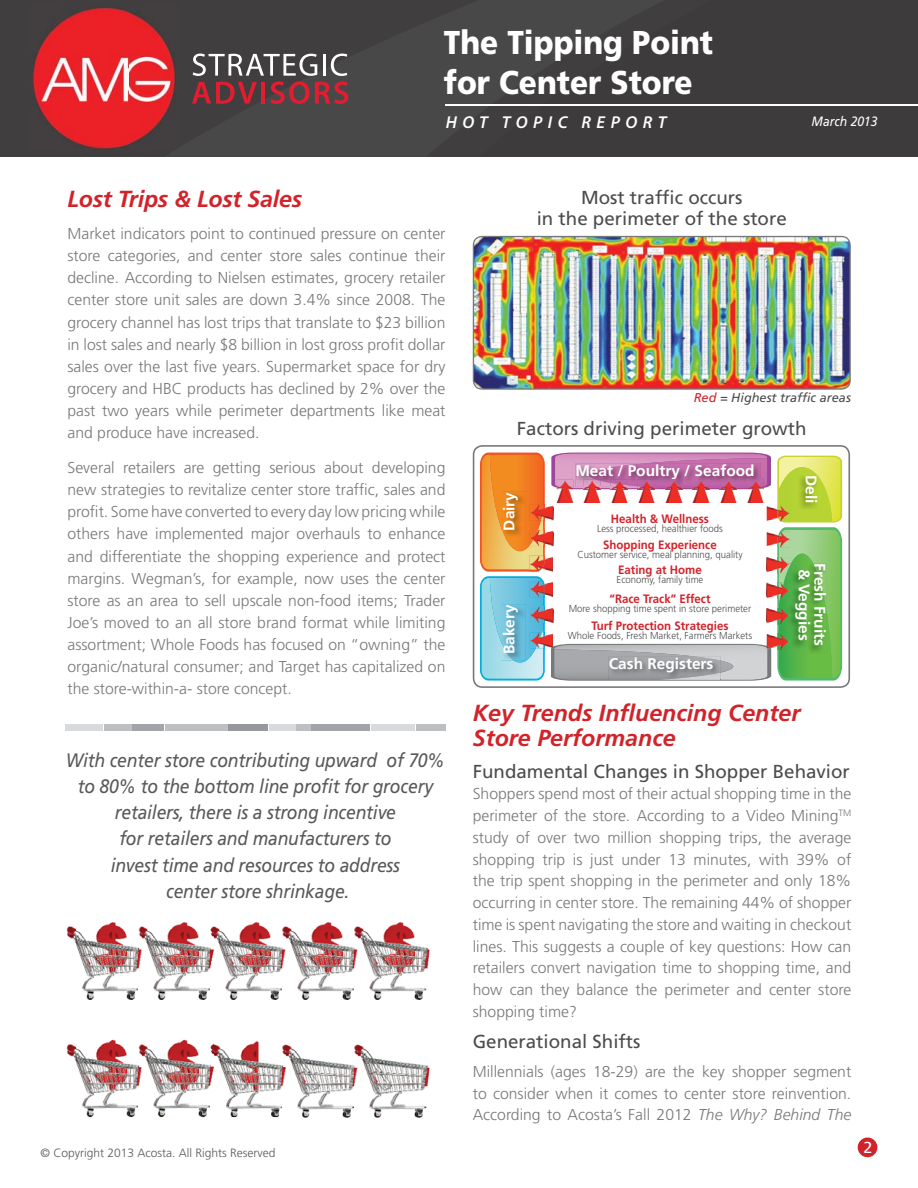
<style>
.page{position:relative;width:918px;height:1188px;background:#fff}
.page>*{position:absolute;margin:0;border:0;box-sizing:border-box;transform-origin:0 0}
.t1{font:900 33px/39.6px "Frutiger";color:#fff;scale:.9 1}
.t2{font:italic 700 23.25px/24.8px "Frutiger";color:#d2232a}
.t3{font:italic 19.5px/26.2px "Frutiger";letter-spacing:-.01em;color:#58595b;text-align:center;scale:.9 1}
.t4{font:18.75px/21.8px "Frutiger";color:#4c4c4e;text-align:center}
.t5{font:italic 600 17.25px "Myriad Pro";letter-spacing:.32em;color:#fff}
.t6{font:15.9px "Frutiger";color:#fff}
.t7{font:300 15.75px/22.2px "Frutiger";color:#77787b;text-align:justify}
.t8{font:700 15.45px "Frutiger";color:#fff}
.t9{font:italic 13.5px "Frutiger";color:#fff;scale:.9 1}
.t10{font:italic 12.75px "Frutiger";color:#4c4c4e}
.t11{font:700 12.15px "Frutiger";color:#d2232a;scale:.94 1}
.t12{font:300 12px "Frutiger";color:#58595b}
.t13{font:300 10.2px "Frutiger";color:#4c4c4e;scale:.94 1}
.s1{color:#d2232a}
.s2{font-style:italic}
</style>
<div class="page">
<div style="left:0;top:0;width:918px;height:157px;background:#403e3f"></div>
<hr style="left:446px;top:104px;width:472px;height:2px;background:#fff">
<div style="left:858px;top:1138px;width:19px;height:19px;background:#d2232a;border-radius:50%"></div>
<img style="left:32px;top:6px;width:144px;height:143px">
<svg style="left:192px;top:54px;width:156px;height:50px"></svg>
<div style="left:65px;top:725px;width:38px;height:6px;background:#d9dadb"></div>
<div style="left:371px;top:725px;width:44px;height:6px;background:#d9dadb"></div>
<div style="left:269px;top:725px;width:26px;height:6px;background:#d9dadb"></div>
<div style="left:229px;top:725px;width:39px;height:6px;background:#96989b"></div>
<div style="left:104px;top:725px;width:27px;height:6px;background:#bdbfc1"></div>
<div style="left:416px;top:725px;width:30px;height:6px;background:#bdbfc1"></div>
<div style="left:296px;top:725px;width:15px;height:6px;background:#bdbfc1"></div>
<div style="left:165px;top:725px;width:63px;height:6px;background:#bdbfc1"></div>
<div style="left:133px;top:725px;width:31px;height:6px;background:#a2a4a7"></div>
<div style="left:312px;top:725px;width:58px;height:6px;background:#a2a4a7"></div>
<img style="left:67px;top:922px;width:71px;height:78px">
<img style="left:142px;top:922px;width:68px;height:78px">
<img style="left:138px;top:926px;width:4px;height:43px">
<img style="left:214px;top:922px;width:68px;height:78px">
<img style="left:210px;top:926px;width:4px;height:43px">
<img style="left:286px;top:922px;width:68px;height:78px">
<img style="left:282px;top:926px;width:4px;height:43px">
<img style="left:358px;top:922px;width:72px;height:78px">
<img style="left:354px;top:926px;width:4px;height:43px">
<img style="left:67px;top:1040px;width:71px;height:77px">
<img style="left:142px;top:1040px;width:140px;height:77px">
<img style="left:138px;top:1044px;width:4px;height:42px">
<img style="left:210px;top:1041px;width:4px;height:76px">
<img style="left:286px;top:1044px;width:68px;height:74px">
<img style="left:282px;top:1044px;width:4px;height:42px">
<img style="left:358px;top:1044px;width:72px;height:74px">
<img style="left:354px;top:1044px;width:4px;height:42px">
<img style="left:473px;top:236px;width:378px;height:154px">
<svg style="left:473px;top:445px;width:377px;height:243px"></svg>
<img style="left:545px;top:505px;width:8px;height:15px">
<img style="left:545px;top:530px;width:8px;height:16px">
<img style="left:545px;top:632px;width:8px;height:16px">
<img style="left:545px;top:607px;width:8px;height:16px">
<svg style="left:480px;top:453px;width:65px;height:228px;background:#bcaa85"></svg>
<img style="left:530px;top:607px;width:13px;height:16px">
<img style="left:530px;top:581px;width:23px;height:16px">
<img style="left:545px;top:556px;width:8px;height:16px">
<img style="left:530px;top:556px;width:15px;height:16px">
<img style="left:530px;top:556px;width:13px;height:14px">
<img style="left:767px;top:634px;width:10px;height:16px">
<svg style="left:552px;top:644px;width:219px;height:37px;background:#aaacae"></svg>
<img style="left:767px;top:608px;width:10px;height:16px">
<img style="left:767px;top:506px;width:10px;height:16px">
<img style="left:767px;top:532px;width:10px;height:15px">
<img style="left:767px;top:557px;width:10px;height:16px">
<img style="left:767px;top:583px;width:10px;height:16px">
<img style="left:556px;top:489px;width:17px;height:14px">
<img style="left:665px;top:489px;width:17px;height:14px">
<img style="left:611px;top:489px;width:17px;height:14px">
<img style="left:719px;top:489px;width:18px;height:14px">
<img style="left:583px;top:489px;width:18px;height:14px">
<img style="left:692px;top:489px;width:17px;height:14px">
<img style="left:638px;top:489px;width:17px;height:14px">
<img style="left:747px;top:489px;width:17px;height:14px">
<svg style="left:551px;top:453px;width:220px;height:36px;background:#c071a4"></svg>
<img style="left:747px;top:480px;width:14px;height:7px">
<svg style="left:777px;top:456px;width:65px;height:225px;background:#8dbf58"></svg>
<h1 class="t1" style="left:444px;top:22px;width:301px">The Tipping Point for Center Store</h1>
<p class="t5" style="left:446px;top:111px;width:222px">HOT TOPIC REPORT</p>
<p class="t9" style="left:812px;top:113px;width:75px">March 2013</p>
<h2 class="t2" style="left:68px;top:187px;width:236px">Lost Trips &amp; Lost Sales</h2>
<p class="t7" style="left:68px;top:223px;width:380px">Market indicators point to continued pressure on center store categories, and center store sales continue their decline. According to Nielsen estimates, grocery retailer center store unit sales are down 3.4% since 2008. The grocery channel has lost trips that translate to $23 billion in lost sales and nearly $8 billion in lost gross profit dollar sales over the last five years. Supermarket space for dry grocery and HBC products has declined by 2% over the past two years while perimeter departments like meat and produce have increased.</p>
<p class="t7" style="left:68px;top:457px;width:380px">Several retailers are getting serious about developing new strategies to revitalize center store traffic, sales and profit. Some have converted to every day low pricing while others have implemented major overhauls to enhance and differentiate the shopping experience and protect margins. Wegman’s, for example, now uses the center store as an area to sell upscale non-food items; Trader Joe’s moved to an all store brand format while limiting assortment; Whole Foods has focused on “owning” the organic/natural consumer; and Target has capitalized on the store-within-a- store concept.</p>
<p class="t3" style="left:66px;top:747px;width:423px">With center store contributing upward of 70% to 80% to the bottom line profit for grocery retailers, there is a strong incentive<br>for retailers and manufacturers to<br>invest time and resources to address<br>center store shrinkage.</p>
<p class="t12" style="left:40px;top:1146px;width:236px">© Copyright 2013 Acosta. All Rights Reserved</p>
<p class="t4" style="left:537px;top:186px;width:252px">Most traffic occurs<br>in the perimeter of the store</p>
<p class="t10" style="left:694px;top:391px;width:159px"><span class="s1">Red</span> = Highest traffic areas</p>
<p class="t4" style="left:517px;top:417px;width:291px">Factors driving perimeter growth</p>
<p class="t8" style="left:575px;top:461px;width:181px">Meat / Poultry / Seafood</p>
<p class="t8" style="left:820px;top:475px;width:30px;rotate:90deg">Deli</p>
<p class="t8" style="left:500px;top:531px;width:40px;rotate:-90deg">Dairy</p>
<p class="t11" style="left:611px;top:512px;width:106px">Health &amp; Wellness</p>
<p class="t13" style="left:597px;top:523px;width:135px">Less processed, healthier foods</p>
<p class="t11" style="left:618px;top:563px;width:90px">Eating at Home</p>
<p class="t13" style="left:617px;top:574px;width:94px">Economy, family time</p>
<p class="t11" style="left:591px;top:618px;width:147px">Turf Protection Strategies</p>
<p class="t13" style="left:568px;top:630px;width:198px">Whole Foods, Fresh Market, Farmers Markets</p>
<p class="t11" style="left:603px;top:537px;width:122px">Shopping Experience</p>
<p class="t13" style="left:577px;top:548px;width:177px">Customer service, meal planning, quality</p>
<p class="t11" style="left:609px;top:591px;width:109px">“Race Track” Effect</p>
<p class="t13" style="left:569px;top:603px;width:196px">More shopping time spent in store perimeter</p>
<p class="t8" style="left:813px;top:569px;width:74px;rotate:90deg">&amp; Veggies</p>
<p class="t8" style="left:829px;top:563px;width:84px;rotate:90deg">Fresh Fruits</p>
<p class="t8" style="left:500px;top:654px;width:51px;rotate:-90deg">Bakery</p>
<p class="t8" style="left:609px;top:654px;width:106px">Cash Registers</p>
<h2 class="t2" style="left:473px;top:701px;width:329px">Key Trends Influencing Center<br>Store Performance</h2>
<p class="t4" style="left:473px;top:760px;width:379px">Fundamental Changes in Shopper Behavior</p>
<p class="t7" style="left:473px;top:783px;width:380px;line-height:21.8px">Shoppers spend most of their actual shopping time in the perimeter of the store. According to a Video Mining<sup>TM </sup>study of over two million shopping trips, the average shopping trip is just under 13 minutes, with 39% of the trip spent shopping in the perimeter and only 18% occurring in center store. The remaining 44% of shopper time is spent navigating the store and waiting in checkout lines. This suggests a couple of key questions: How can retailers convert navigation time to shopping time, and how can they balance the perimeter and center store shopping time?</p>
<p class="t4" style="left:473px;top:1031px;width:169px">Generational Shifts</p>
<p class="t7" style="left:473px;top:1061px;width:380px;line-height:21.8px">Millennials (ages 18-29) are the key shopper segment to consider when it comes to center store reinvention.<br>According to Acosta’s Fall 2012 <span class="s2">The Why? Behind The</span></p>
<p class="t6" style="left:864px;top:1138px;width:10px">2</p>
</div>
